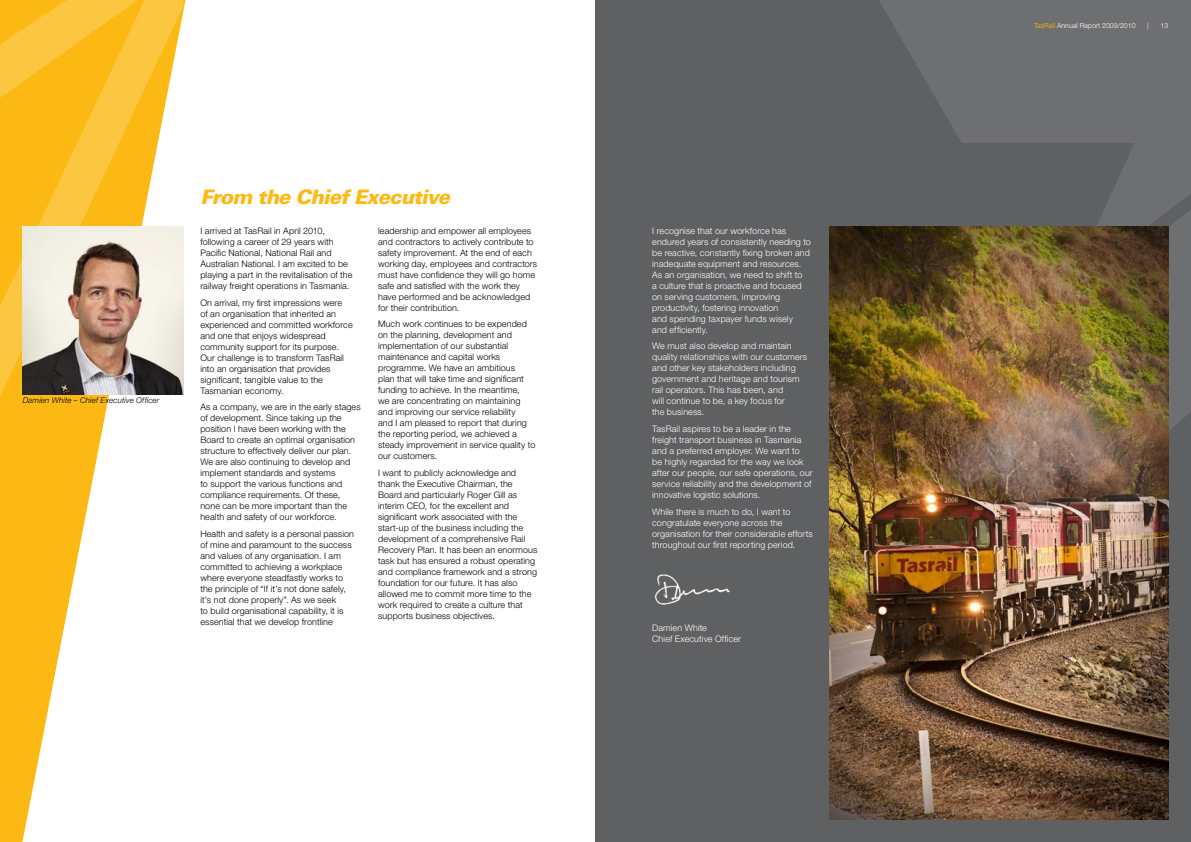
<style>
.page{position:relative;width:1191px;height:842px;background:#fff}
.page>*{position:absolute;margin:0;border:0;box-sizing:border-box;transform-origin:0 0}
.t1{font:italic 900 20px "Univers LT Std";letter-spacing:-.04em;color:#fdb913}
.t2{font:300 9px/11px "Helvetica Neue LT";letter-spacing:.01em;color:#000}
.t3{font:300 9px/11px "Helvetica Neue LT";letter-spacing:.01em;color:#fff}
.t4{font:italic 300 8px "Helvetica Neue LT";letter-spacing:.015em;color:#000}
.t5{font:300 7px "Helvetica Neue LT";color:#fff}
.s1{color:#fdb913}
</style>
<div class="page">
<div style="left:595px;top:0;width:596px;height:842px;background:#5f6062"></div>
<svg style="left:864px;top:0;width:327px;height:227px;fill:#6e6f71"></svg>
<svg style="left:1061px;top:96px;width:130px;height:359px;fill:#6e6f71"></svg>
<svg style="left:0;top:0;width:185px;height:842px"></svg>
<svg style="left:0;top:0;width:184px;height:494px;fill:#fdb913"></svg>
<img style="left:23px;top:227px;width:160px;height:167px">
<img style="left:655px;top:574px;width:75px;height:31px">
<img style="left:830px;top:227px;width:338px;height:592px">
<p class="t4" style="left:23px;top:396px;width:138px">Damien White – Chief Executive Officer</p>
<h1 class="t1" style="left:200px;top:184px;width:251px">From the Chief Executive</h1>
<p class="t2" style="left:200px;top:225px;width:154px">I arrived at TasRail in April 2010, following a career of 29 years with Pacific National, National Rail and Australian National. I am excited to be playing a part in the revitalisation of the railway freight operations in Tasmania.</p>
<p class="t2" style="left:200px;top:297px;width:154px">On arrival, my first impressions were<br>of an organisation that inherited an experienced and committed workforce and one that enjoys widespread community support for its purpose.<br>Our challenge is to transform TasRail into an organisation that provides significant, tangible value to the Tasmanian economy.</p>
<p class="t2" style="left:200px;top:401px;width:162px">As a company, we are in the early stages of development. Since taking up the position I have been working with the Board to create an optimal organisation structure to effectively deliver our plan.<br>We are also continuing to develop and implement standards and systems<br>to support the various functions and compliance requirements. Of these, none can be more important than the health and safety of our workforce.</p>
<p class="t2" style="left:200px;top:528px;width:155px">Health and safety is a personal passion of mine and paramount to the success and values of any organisation. I am committed to achieving a workplace where everyone steadfastly works to the principle of “If it’s not done safely, it’s not done properly”. As we seek<br>to build organisational capability, it is essential that we develop frontline</p>
<p class="t2" style="left:378px;top:225px;width:161px">leadership and empower all employees and contractors to actively contribute to safety improvement. At the end of each working day, employees and contractors must have confidence they will go home safe and satisfied with the work they have performed and be acknowledged for their contribution.</p>
<p class="t2" style="left:378px;top:319px;width:159px">Much work continues to be expended on the planning, development and implementation of our substantial maintenance and capital works programme. We have an ambitious<br>plan that will take time and significant funding to achieve. In the meantime,<br>we are concentrating on maintaining and improving our service reliability<br>and I am pleased to report that during the reporting period, we achieved a steady improvement in service quality to our customers.</p>
<p class="t2" style="left:378px;top:467px;width:161px">I want to publicly acknowledge and thank the Executive Chairman, the Board and particularly Roger Gill as interim CEO, for the excellent and significant work associated with the start-up of the business including the development of a comprehensive Rail Recovery Plan. It has been an enormous task but has ensured a robust operating and compliance framework and a strong foundation for our future. It has also allowed me to commit more time to the work required to create a culture that supports business objectives.</p>
<p class="t3" style="left:652px;top:225px;width:160px">I recognise that our workforce has endured years of consistently needing to be reactive, constantly fixing broken and inadequate equipment and resources.<br>As an organisation, we need to shift to<br>a culture that is proactive and focused on serving customers, improving productivity, fostering innovation<br>and spending taxpayer funds wisely<br>and efficiently.</p>
<p class="t3" style="left:652px;top:340px;width:156px">We must also develop and maintain quality relationships with our customers and other key stakeholders including government and heritage and tourism rail operators. This has been, and<br>will continue to be, a key focus for<br>the business.</p>
<p class="t3" style="left:652px;top:423px;width:162px">TasRail aspires to be a leader in the freight transport business in Tasmania and a preferred employer. We want to<br>be highly regarded for the way we look after our people, our safe operations, our service reliability and the development of innovative logistic solutions.</p>
<p class="t3" style="left:652px;top:506px;width:162px">While there is much to do, I want to congratulate everyone across the organisation for their considerable efforts throughout our first reporting period.</p>
<p class="t3" style="left:652px;top:622px;width:90px">Damien White<br>Chief Executive Officer</p>
<p class="t5" style="left:1034px;top:21px;width:103px"><span class="s1">TasRail</span> Annual Report 2009/2010</p>
<p class="t5" style="left:1147px;top:21px;width:3px">|</p>
<p class="t5" style="left:1160px;top:21px;width:9px">13</p>
</div>
